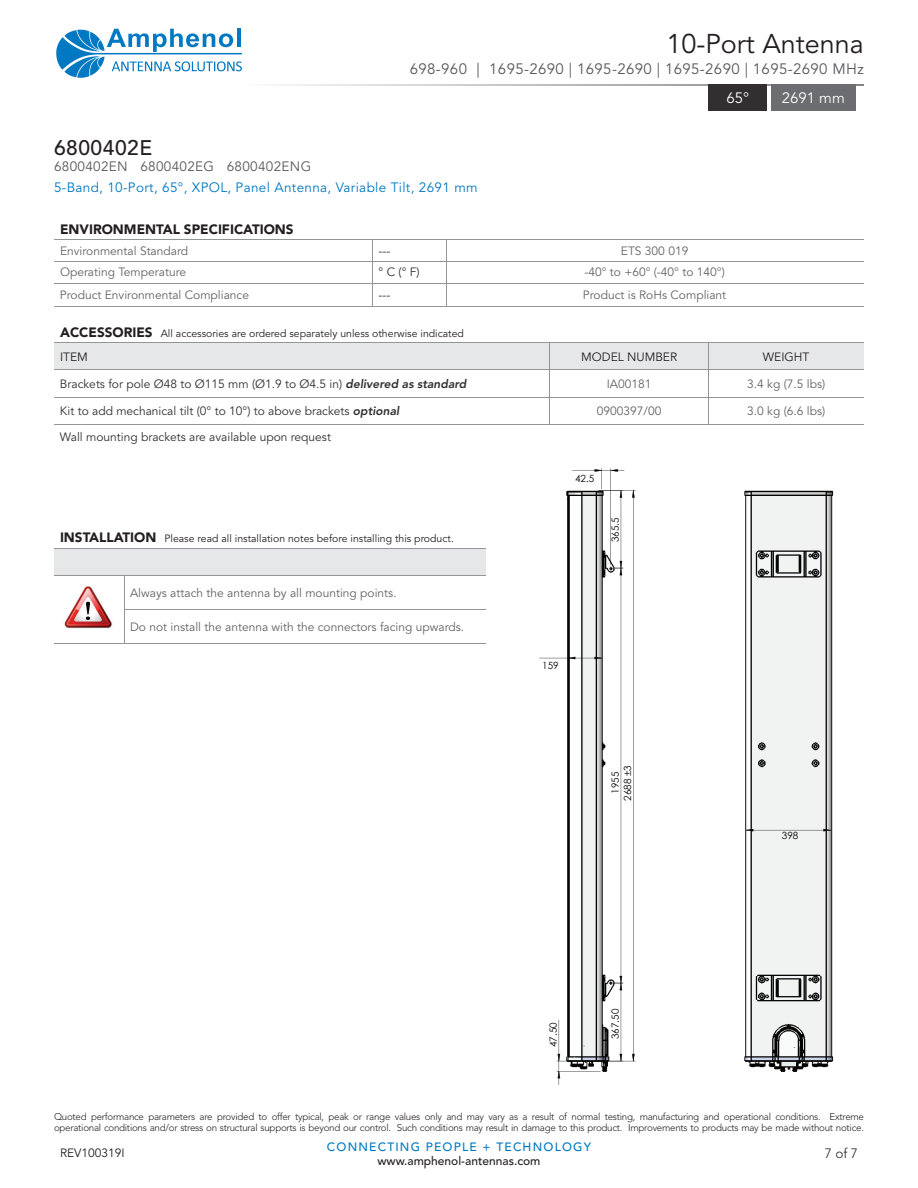
<style>
.page{position:relative;width:918px;height:1188px;background:#fff}
.page>*{position:absolute;margin:0;border:0;box-sizing:border-box;transform-origin:0 0}
.t1{font:27px "Avenir LT Std";color:#231f20}
.t2{font:500 21px "Avenir LT Std";letter-spacing:.025em;color:#231f20}
.t3{font:15px "Avenir LT Std";letter-spacing:.025em;color:#57585a}
.t4{font:15px "Avenir LT Std";color:#fff}
.t5{font:13.5px "Avenir LT Std";letter-spacing:.025em;color:#0079c2}
.t6{font:13.5px "Avenir LT Std";letter-spacing:.025em;color:#57585a}
.t7{font:900 13.5px "Avenir LT Std";color:#231f20}
.t8{font:300 13.5px "Avenir LT Std";color:#231f20}
.t9{font:12px "Avenir LT Std";color:#636366}
.t10{font:12px "Avenir LT Std";color:#312f30}
.t11{font:12px "Avenir LT Std";color:#231f20}
.t12{font:500 12px "Avenir LT Std";letter-spacing:.1em;color:#0079c2}
.t13{font:500 12px "Avenir LT Std";color:#231f20}
.t14{font:10.5px "Avenir LT Std";color:#231f20}
.t15{font:9.9px "Century Gothic";color:#040503}
.t16{font:300 9.75px/11.7px "Avenir LT Std";letter-spacing:-.025em;color:#231f20}
.s1{font-weight:900;font-size:13.5px}
.s2{font-weight:800;font-style:italic}
</style>
<div class="page">
<svg style="left:56px;top:29px;width:186px;height:49px"></svg>
<svg style="left:280px;top:84px;width:584px;height:2px"></svg>
<div style="left:708px;top:84px;width:59px;height:26px;background:#312f30"></div>
<div style="left:771px;top:84px;width:84px;height:26px;background:#6c6d70"></div>
<img style="left:744px;top:490px;width:90px;height:582px">
<svg style="left:746px;top:829px;width:85px;height:2px"></svg>
<svg style="left:539px;top:468px;width:97px;height:617px"></svg>
<hr style="left:54px;top:240px;width:319px;height:1px;background:#939598">
<hr style="left:373px;top:240px;width:73px;height:1px;background:#939598">
<hr style="left:446px;top:240px;width:417px;height:1px;background:#939598">
<hr style="left:54px;top:261px;width:319px;height:1px;background:#939598">
<hr style="left:373px;top:261px;width:73px;height:1px;background:#939598">
<hr style="left:446px;top:261px;width:417px;height:1px;background:#939598">
<hr style="left:54px;top:284px;width:319px;height:1px;background:#939598">
<hr style="left:373px;top:284px;width:73px;height:1px;background:#939598">
<hr style="left:446px;top:284px;width:417px;height:1px;background:#939598">
<svg style="left:446px;top:241px;width:1px;height:65px"></svg>
<hr style="left:54px;top:306px;width:319px;height:1px;background:#939598">
<hr style="left:373px;top:306px;width:73px;height:1px;background:#939598">
<hr style="left:446px;top:306px;width:417px;height:1px;background:#939598">
<div style="left:54px;top:548px;width:432px;height:27px;background:#e6e7e9"></div>
<hr style="left:54px;top:548px;width:70px;height:1px;background:#939598">
<hr style="left:124px;top:548px;width:362px;height:1px;background:#939598">
<hr style="left:54px;top:575px;width:70px;height:1px;background:#939598">
<hr style="left:124px;top:575px;width:362px;height:1px;background:#939598">
<hr style="left:124px;top:575px;width:1px;height:34px;background:#939598">
<hr style="left:124px;top:609px;width:362px;height:1px;background:#939598">
<hr style="left:124px;top:610px;width:1px;height:34px;background:#939598">
<hr style="left:54px;top:644px;width:70px;height:1px;background:#939598">
<hr style="left:124px;top:644px;width:362px;height:1px;background:#939598">
<img style="left:64px;top:586px;width:48px;height:43px">
<svg style="left:54px;top:343px;width:810px;height:81px"></svg>
<hr style="left:54px;top:424px;width:496px;height:1px;background:#939598">
<hr style="left:550px;top:424px;width:158px;height:1px;background:#939598">
<hr style="left:708px;top:424px;width:156px;height:1px;background:#939598">
<h1 class="t1" style="left:666px;top:28px;width:199px">10-Port Antenna</h1>
<h3 class="t3" style="left:410px;top:60px;width:456px">698-960 | 1695-2690 | 1695-2690 | 1695-2690 | 1695-2690 MHz</h3>
<h2 class="t2" style="left:54px;top:135px;width:100px">6800402E</h2>
<h3 class="t6" style="left:54px;top:158px;width:259px">6800402EN 6800402EG 6800402ENG</h3>
<h3 class="t5" style="left:54px;top:179px;width:425px">5-Band, 10-Port, 65°, XPOL, Panel Antenna, Variable Tilt, 2691 mm</h3>
<h3 class="t4" style="left:727px;top:89px;width:24px">65°</h3>
<h3 class="t4" style="left:782px;top:89px;width:65px">2691 mm</h3>
<h3 class="t7" style="left:60px;top:221px;width:235px">ENVIRONMENTAL SPECIFICATIONS</h3>
<p class="t9" style="left:60px;top:244px;width:130px">Environmental Standard</p>
<p class="t10" style="left:379px;top:244px;width:13px">---</p>
<p class="t9" style="left:621px;top:244px;width:69px">ETS 300 019</p>
<p class="t9" style="left:60px;top:265px;width:128px">Operating Temperature</p>
<p class="t10" style="left:379px;top:265px;width:42px">° C (° F)</p>
<p class="t9" style="left:584px;top:265px;width:142px">-40° to +60° (-40° to 140°)</p>
<p class="t9" style="left:60px;top:288px;width:191px">Product Environmental Compliance</p>
<p class="t10" style="left:379px;top:288px;width:13px">---</p>
<p class="t9" style="left:583px;top:288px;width:145px">Product is RoHs Compliant</p>
<p class="t14" style="left:60px;top:327px;width:406px"><span class="s1">ACCESSORIES</span> All accessories are ordered separately unless otherwise indicated</p>
<p class="t11" style="left:60px;top:350px;width:29px">ITEM</p>
<p class="t11" style="left:581px;top:350px;width:98px">MODEL NUMBER</p>
<p class="t11" style="left:763px;top:350px;width:48px">WEIGHT</p>
<p class="t10" style="left:60px;top:377px;width:408px">Brackets for pole Ø48 to Ø115 mm (Ø1.9 to Ø4.5 in) <span class="s2">delivered as standard</span></p>
<p class="t9" style="left:607px;top:377px;width:46px">IA00181</p>
<p class="t9" style="left:747px;top:377px;width:80px">3.4 kg (7.5 lbs)</p>
<p class="t10" style="left:60px;top:404px;width:341px">Kit to add mechanical tilt (0° to 10°) to above brackets <span class="s2">optional</span></p>
<p class="t9" style="left:597px;top:404px;width:66px">0900397/00</p>
<p class="t9" style="left:747px;top:404px;width:80px">3.0 kg (6.6 lbs)</p>
<p class="t10" style="left:60px;top:430px;width:273px">Wall mounting brackets are available upon request</p>
<p class="t14" style="left:60px;top:533px;width:395px"><span class="s1">INSTALLATION</span> Please read all installation notes before installing this product.</p>
<p class="t9" style="left:130px;top:586px;width:268px">Always attach the antenna by all mounting points.</p>
<p class="t9" style="left:130px;top:620px;width:336px">Do not install the antenna with the connectors facing upwards.</p>
<p class="t15" style="left:575px;top:471px;width:21px">42.5</p>
<p class="t15" style="left:608px;top:542px;width:26px;rotate:-90deg">365.5</p>
<p class="t15" style="left:542px;top:659px;width:18px">159</p>
<p class="t15" style="left:621px;top:801px;width:37px;rotate:-90deg">2688 ±3</p>
<p class="t15" style="left:608px;top:794px;width:23px;rotate:-90deg">1955</p>
<p class="t15" style="left:546px;top:1047px;width:26px;rotate:-90deg">47.50</p>
<p class="t15" style="left:608px;top:1039px;width:32px;rotate:-90deg">367.50</p>
<p class="t15" style="left:782px;top:829px;width:18px">398</p>
<p class="t16" style="left:54px;top:1111px;width:811px">Quoted performance parameters are provided to offer typical, peak or range values only and may vary as a result of normal testing, manufacturing and operational conditions. Extreme operational conditions and/or stress on structural supports is beyond our control. Such conditions may result in damage to this product. Improvements to products may be made without notice.</p>
<p class="t11" style="left:60px;top:1146px;width:66px">REV100319I</p>
<p class="t12" style="left:327px;top:1140px;width:266px">CONNECTING PEOPLE + TECHNOLOGY</p>
<p class="t13" style="left:378px;top:1154px;width:164px">www.amphenol-antennas.com</p>
<h3 class="t8" style="left:825px;top:1146px;width:35px">7 of 7</h3>
</div>
